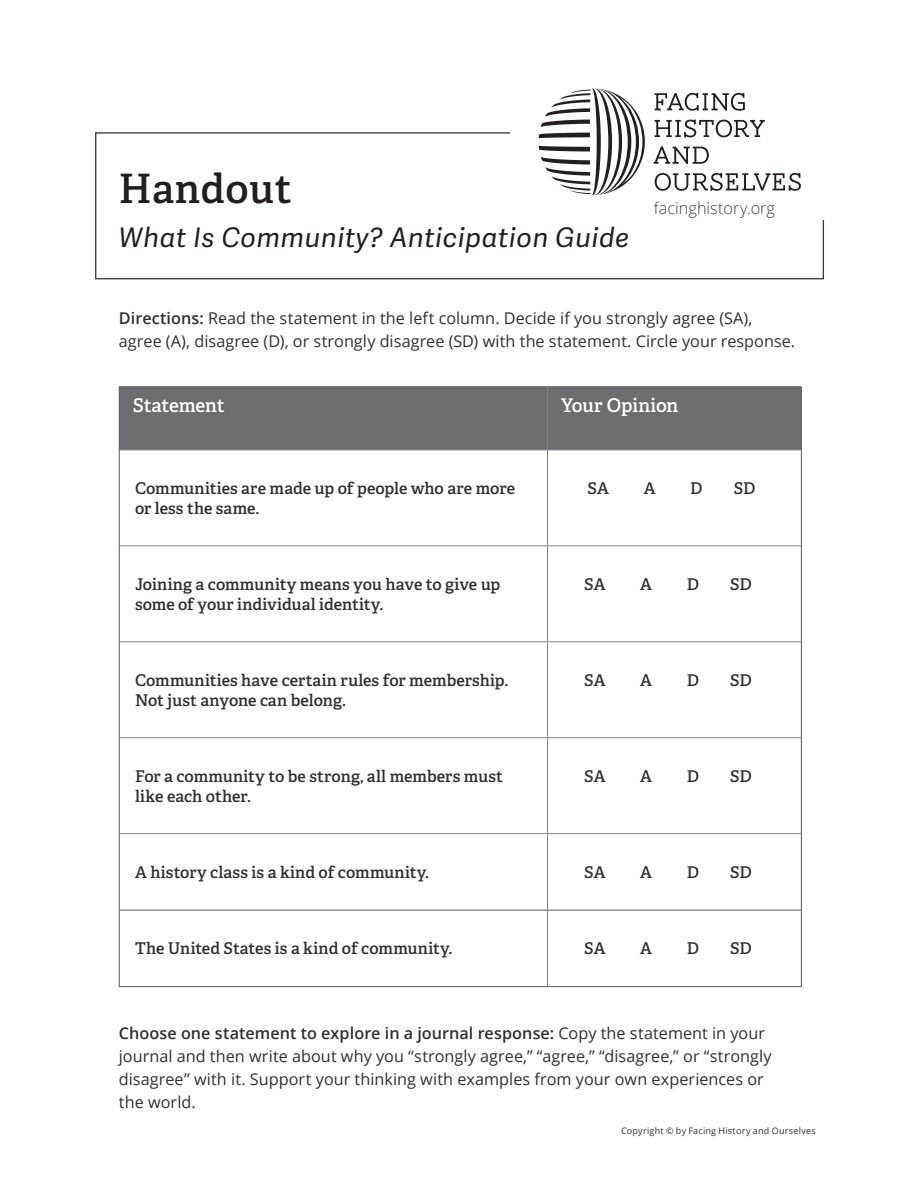
<style>
.page{position:relative;width:918px;height:1188px;background:#fff}
.page>*{position:absolute;margin:0;border:0;box-sizing:border-box;transform-origin:0 0}
.t1{font:600 40.5px "Adelle Basic";letter-spacing:.01em;color:#231f20}
.t2{font:italic 27px "Adelle Sans";letter-spacing:.025em;color:#231f20}
.TEXT_PP{font:600 18.9px "Adelle Basic";letter-spacing:-.015em;color:#fff}
.TEXT_PP-2{font:16.2px/23px "Open Sans";letter-spacing:.005em;color:#312f30}
.TEXT_PP-3{font:600 16.2px/19.5px "Adelle Basic";color:#312f30}
.t3{font:300 16.2px "Open Sans";color:#3e3e3f}
.TEXT_PP-4{font:9px "Open Sans";letter-spacing:.025em;color:#312f30}
.s1{font-weight:600}
</style>
<div class="page">
<div style="left:95px;top:132px;width:729px;height:147px;border:1px solid #3e3e3f"></div>
<div style="left:510px;top:83px;width:324px;height:137px;background:#fff"></div>
<svg style="left:655px;top:93px;width:90px;height:18px"></svg>
<svg style="left:655px;top:120px;width:110px;height:17px"></svg>
<svg style="left:654px;top:146px;width:55px;height:18px"></svg>
<svg style="left:655px;top:173px;width:146px;height:18px"></svg>
<svg style="left:539px;top:88px;width:106px;height:107px"></svg>
<div style="left:120px;top:387px;width:681px;height:63px;background:#6c6d70"></div>
<hr style="left:547px;top:387px;width:1px;height:63px;background:#808285">
<hr style="left:120px;top:450px;width:428px;height:1px;background:#808285">
<hr style="left:548px;top:450px;width:253px;height:1px;background:#808285">
<hr style="left:547px;top:450px;width:1px;height:96px;background:#808285">
<hr style="left:120px;top:546px;width:428px;height:1px;background:#808285">
<hr style="left:548px;top:546px;width:253px;height:1px;background:#808285">
<hr style="left:547px;top:546px;width:1px;height:95px;background:#808285">
<hr style="left:120px;top:641px;width:428px;height:1px;background:#808285">
<hr style="left:548px;top:641px;width:253px;height:1px;background:#808285">
<hr style="left:547px;top:642px;width:1px;height:95px;background:#808285">
<hr style="left:120px;top:737px;width:428px;height:1px;background:#808285">
<hr style="left:548px;top:737px;width:253px;height:1px;background:#808285">
<hr style="left:547px;top:738px;width:1px;height:95px;background:#808285">
<hr style="left:120px;top:833px;width:428px;height:1px;background:#808285">
<hr style="left:548px;top:833px;width:253px;height:1px;background:#808285">
<hr style="left:547px;top:834px;width:1px;height:76px;background:#808285">
<hr style="left:547px;top:910px;width:1px;height:76px;background:#808285">
<hr style="left:119px;top:386px;width:429px;height:1px;background:#57585a">
<hr style="left:119px;top:387px;width:1px;height:63px;background:#57585a">
<hr style="left:548px;top:386px;width:254px;height:1px;background:#57585a">
<hr style="left:801px;top:387px;width:1px;height:63px;background:#57585a">
<hr style="left:119px;top:450px;width:1px;height:96px;background:#57585a">
<hr style="left:801px;top:450px;width:1px;height:96px;background:#57585a">
<hr style="left:119px;top:546px;width:1px;height:96px;background:#57585a">
<hr style="left:801px;top:546px;width:1px;height:96px;background:#57585a">
<hr style="left:119px;top:642px;width:1px;height:96px;background:#57585a">
<hr style="left:801px;top:642px;width:1px;height:96px;background:#57585a">
<hr style="left:119px;top:738px;width:1px;height:96px;background:#57585a">
<hr style="left:801px;top:738px;width:1px;height:96px;background:#57585a">
<hr style="left:119px;top:834px;width:1px;height:76px;background:#57585a">
<hr style="left:801px;top:834px;width:1px;height:76px;background:#57585a">
<hr style="left:119px;top:910px;width:429px;height:1px;background:#57585a">
<hr style="left:119px;top:910px;width:1px;height:76px;background:#57585a">
<hr style="left:548px;top:910px;width:254px;height:1px;background:#57585a">
<hr style="left:801px;top:910px;width:1px;height:76px;background:#57585a">
<hr style="left:119px;top:986px;width:429px;height:1px;background:#57585a">
<hr style="left:548px;top:986px;width:254px;height:1px;background:#57585a">
<p class="t1" style="left:119px;top:164px;width:174px">Handout</p>
<p class="t2" style="left:119px;top:218px;width:512px">What Is Community? Anticipation Guide</p>
<p class="t3" style="left:654px;top:197px;width:123px">facinghistory.org</p>
<p class="TEXT_PP-2" style="left:119px;top:306px;width:678px"><span class="s1">Directions:</span> Read the statement in the left column. Decide if you strongly agree (SA), agree (A), disagree (D), or strongly disagree (SD) with the statement. Circle your response.</p>
<p class="TEXT_PP" style="left:133px;top:393px;width:94px">Statement</p>
<p class="TEXT_PP" style="left:561px;top:393px;width:119px">Your Opinion</p>
<p class="TEXT_PP-3" style="left:135px;top:479px;width:382px">Communities are made up of people who are more or less the same.</p>
<p class="TEXT_PP-3" style="left:588px;top:479px;width:23px">SA</p>
<p class="TEXT_PP-3" style="left:644px;top:479px;width:13px">A</p>
<p class="TEXT_PP-3" style="left:690px;top:479px;width:14px">D</p>
<p class="TEXT_PP-3" style="left:734px;top:479px;width:23px">SD</p>
<p class="TEXT_PP-3" style="left:135px;top:575px;width:367px">Joining a community means you have to give up some of your individual identity.</p>
<p class="TEXT_PP-3" style="left:584px;top:575px;width:23px">SA</p>
<p class="TEXT_PP-3" style="left:640px;top:575px;width:13px">A</p>
<p class="TEXT_PP-3" style="left:687px;top:575px;width:14px">D</p>
<p class="TEXT_PP-3" style="left:730px;top:575px;width:23px">SD</p>
<p class="TEXT_PP-3" style="left:135px;top:671px;width:375px">Communities have certain rules for membership.<br>Not just anyone can belong.</p>
<p class="TEXT_PP-3" style="left:584px;top:671px;width:23px">SA</p>
<p class="TEXT_PP-3" style="left:640px;top:671px;width:13px">A</p>
<p class="TEXT_PP-3" style="left:687px;top:671px;width:14px">D</p>
<p class="TEXT_PP-3" style="left:730px;top:671px;width:23px">SD</p>
<p class="TEXT_PP-3" style="left:135px;top:767px;width:369px">For a community to be strong, all members must like each other.</p>
<p class="TEXT_PP-3" style="left:584px;top:767px;width:23px">SA</p>
<p class="TEXT_PP-3" style="left:640px;top:767px;width:13px">A</p>
<p class="TEXT_PP-3" style="left:687px;top:767px;width:14px">D</p>
<p class="TEXT_PP-3" style="left:730px;top:767px;width:23px">SD</p>
<p class="TEXT_PP-3" style="left:135px;top:863px;width:296px">A history class is a kind of community.</p>
<p class="TEXT_PP-3" style="left:584px;top:863px;width:23px">SA</p>
<p class="TEXT_PP-3" style="left:640px;top:863px;width:13px">A</p>
<p class="TEXT_PP-3" style="left:687px;top:863px;width:14px">D</p>
<p class="TEXT_PP-3" style="left:730px;top:863px;width:23px">SD</p>
<p class="TEXT_PP-3" style="left:135px;top:939px;width:319px">The United States is a kind of community.</p>
<p class="TEXT_PP-3" style="left:584px;top:939px;width:23px">SA</p>
<p class="TEXT_PP-3" style="left:640px;top:939px;width:13px">A</p>
<p class="TEXT_PP-3" style="left:687px;top:939px;width:14px">D</p>
<p class="TEXT_PP-3" style="left:730px;top:939px;width:23px">SD</p>
<p class="TEXT_PP-2" style="left:119px;top:1021px;width:654px"><span class="s1">Choose one statement to explore in a journal response:</span> Copy the statement in your journal and then write about why you “strongly agree,” “agree,” “disagree,” or “strongly disagree” with it. Support your thinking with examples from your own experiences or the world.</p>
<p class="TEXT_PP-4" style="left:621px;top:1125px;width:196px">Copyright © by Facing History and Ourselves</p>
</div>
